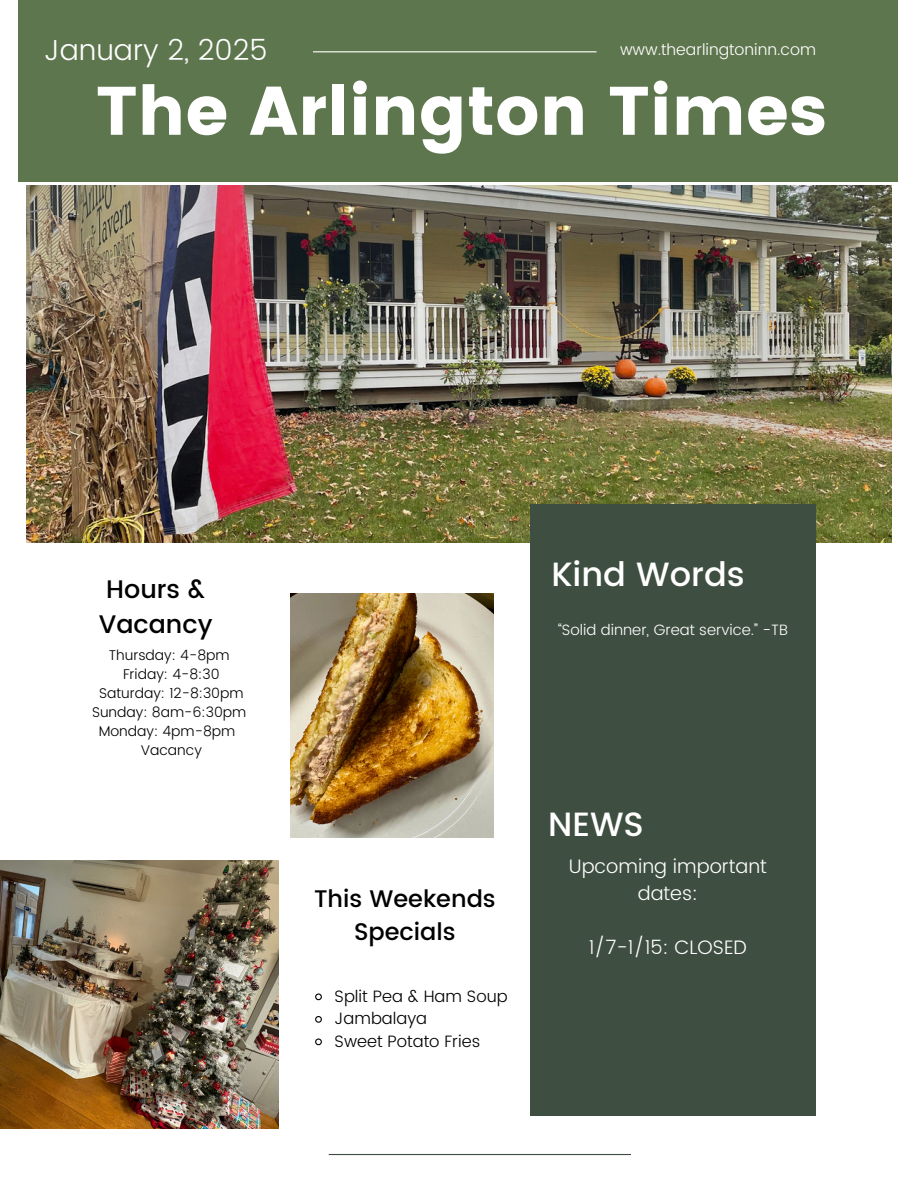
<style>
.page{position:relative;width:918px;height:1188px;background:#fff}
.page>*{position:absolute;margin:0;border:0;box-sizing:border-box;transform-origin:0 0}
.t1{font:68.4px "Poppins";color:#fff}
.t2{font:500 33.6px "Poppins";color:#fff}
.t3{font:300 28.8px "Poppins";color:#fff}
.t4{font:500 25.35px/34.8px "Poppins";color:#000}
.t5{font:500 24px/32.7px "Poppins";color:#000;text-align:center}
.t6{font:300 19.5px/27px "Poppins";color:#fff;text-align:center}
.t7{font:300 16.5px "Poppins";color:#000}
.t8{font:300 15.9px "Poppins";color:#fff}
.t9{font:300 15px "Poppins";color:#fff}
.t10{font:300 14.1px "Poppins";color:#000}
</style>
<div class="page">
<img style="left:26px;top:186px;width:865px;height:357px">
<img style="left:0;top:860px;width:279px;height:268px">
<img style="left:290px;top:593px;width:204px;height:245px">
<div style="left:18px;top:0;width:880px;height:181px;background:#5e764e"></div>
<div style="left:530px;top:504px;width:286px;height:612px;background:#3e4e40"></div>
<hr style="left:313px;top:51px;width:284px;height:1px;background:#fff">
<hr style="left:329px;top:1154px;width:302px;height:1px;background:#3e4e40">
<svg style="left:315px;top:993px;width:7px;height:8px"></svg>
<svg style="left:315px;top:1016px;width:7px;height:7px"></svg>
<svg style="left:315px;top:1038px;width:7px;height:8px"></svg>
<p class="t3" style="left:44px;top:33px;width:225px">January 2, 2025</p>
<h4 class="t1" style="left:96px;top:71px;width:733px">The Arlington Times</h4>
<h5 class="t8" style="left:620px;top:40px;width:197px">www.thearlingtoninn.com</h5>
<p class="t4" style="left:99px;top:572px;width:115px">Hours &amp;<br>Vacancy</p>
<p class="t10" style="left:109px;top:647px;width:122px">Thursday: 4-8pm</p>
<h1 class="t10" style="left:123px;top:666px;width:98px">Friday: 4-8:30</h1>
<p class="t10" style="left:99px;top:685px;width:146px">Saturday: 12-8:30pm</p>
<p class="t10" style="left:92px;top:704px;width:156px">Sunday: 8am-6:30pm</p>
<h3 class="t10" style="left:99px;top:723px;width:138px">Monday: 4pm-8pm</h3>
<p class="t10" style="left:141px;top:742px;width:63px">Vacancy</p>
<p class="t2" style="left:551px;top:554px;width:195px">Kind Words</p>
<p class="t9" style="left:558px;top:621px;width:232px">“Solid dinner, Great service.” -TB</p>
<p class="t5" style="left:314px;top:883px;width:183px">This Weekends<br>Specials</p>
<h2 class="t7" style="left:335px;top:987px;width:175px">Split Pea &amp; Ham Soup</h2>
<p class="t7" style="left:335px;top:1009px;width:94px">Jambalaya</p>
<h6 class="t7" style="left:335px;top:1032px;width:147px">Sweet Potato Fries</h6>
<p class="t2" style="left:548px;top:805px;width:97px">NEWS</p>
<p class="t6" style="left:569px;top:853px;width:199px">Upcoming important dates:</p>
<p class="t6" style="left:589px;top:934px;width:160px">1/7-1/15: CLOSED</p>
</div>
